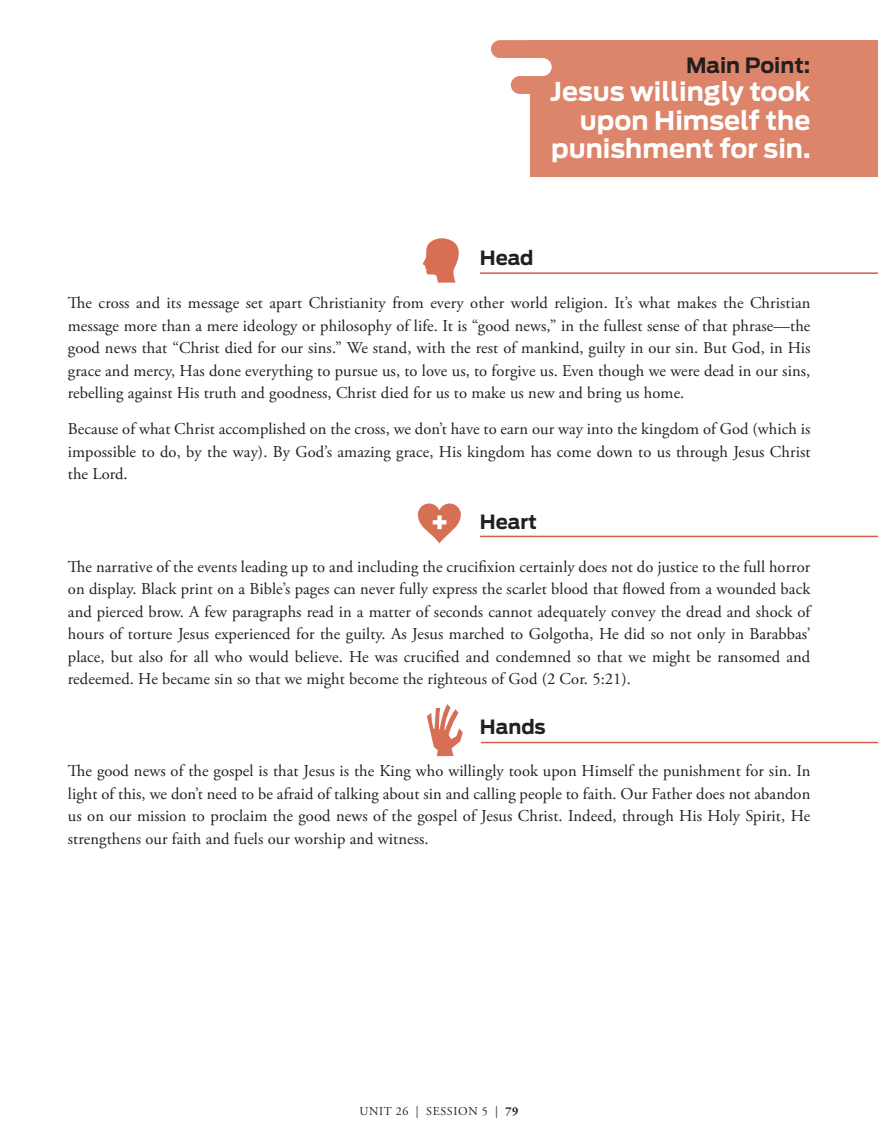
<style>
.page{position:relative;width:878px;height:1148px;background:#fff}
.page>*{position:absolute;margin:0;border:0;box-sizing:border-box;transform-origin:0 0}
.header_small_right{font:700 25.8px/28.5px "Antenna";color:#fff;text-align:right}
.header_smallest_righ{font:700 21px "Antenna";color:#231f20}
.Head_Heart_Hands_rig{font:700 19.5px "Antenna";color:#231f20}
.body{font:16.5px/22.5px "Adobe Garamond Pro";letter-spacing:.005em;color:#231f20;text-align:justify}
.t1{font:12px "Adobe Garamond Pro";letter-spacing:.055em;color:#231f20}
.s1{font-weight:700}
</style>
<div class="page">
<hr style="left:480px;top:272px;width:398px;height:2px;background:#d46148">
<svg style="left:423px;top:238px;width:36px;height:44px"></svg>
<hr style="left:480px;top:535px;width:398px;height:2px;background:#d46148">
<svg style="left:418px;top:503px;width:43px;height:40px"></svg>
<hr style="left:481px;top:741px;width:397px;height:2px;background:#d46148">
<svg style="left:427px;top:704px;width:35px;height:52px"></svg>
<div style="left:530px;top:40px;width:348px;height:137px;background:#dd856b"></div>
<svg style="left:510px;top:76px;width:20px;height:18px"></svg>
<div style="left:491px;top:40px;width:160px;height:18px;background:#dd856b;border-radius:9px"></div>
<div style="left:474px;top:58px;width:77px;height:18px;background:#fff;border-radius:9px"></div>
<p class="header_smallest_righ" style="left:686px;top:53px;width:126px">Main Point:</p>
<p class="header_small_right" style="left:550px;top:78px;width:262px">Jesus willingly took upon Himself the punishment for sin.</p>
<p class="Head_Heart_Hands_rig" style="left:480px;top:247px;width:55px">Head</p>
<p class="body" style="left:68px;top:292px;width:744px">The cross and its message set apart Christianity from every other world religion. It’s what makes the Christian message more than a mere ideology or philosophy of life. It is “good news,” in the fullest sense of that phrase—the good news that “Christ died for our sins.” We stand, with the rest of mankind, guilty in our sin. But God, in His grace and mercy, Has done everything to pursue us, to love us, to forgive us. Even though we were dead in our sins, rebelling against His truth and goodness, Christ died for us to make us new and bring us home.</p>
<p class="body" style="left:68px;top:418px;width:744px">Because of what Christ accomplished on the cross, we don’t have to earn our way into the kingdom of God (which is impossible to do, by the way). By God’s amazing grace, His kingdom has come down to us through Jesus Christ the Lord.</p>
<p class="Head_Heart_Hands_rig" style="left:480px;top:510px;width:59px">Heart</p>
<p class="body" style="left:68px;top:555px;width:744px">The narrative of the events leading up to and including the crucifixion certainly does not do justice to the full horror on display. Black print on a Bible’s pages can never fully express the scarlet blood that flowed from a wounded back and pierced brow. A few paragraphs read in a matter of seconds cannot adequately convey the dread and shock of hours of torture Jesus experienced for the guilty. As Jesus marched to Golgotha, He did so not only in Barabbas’ place, but also for all who would believe. He was crucified and condemned so that we might be ransomed and redeemed. He became sin so that we might become the righteous of God (2 Cor. 5:21).</p>
<p class="Head_Heart_Hands_rig" style="left:480px;top:715px;width:67px">Hands</p>
<p class="body" style="left:68px;top:760px;width:744px">The good news of the gospel is that Jesus is the King who willingly took upon Himself the punishment for sin. In light of this, we don’t need to be afraid of talking about sin and calling people to faith. Our Father does not abandon us on our mission to proclaim the good news of the gospel of Jesus Christ. Indeed, through His Holy Spirit, He strengthens our faith and fuels our worship and witness.</p>
<p class="t1" style="left:359px;top:1103px;width:160px">UNIT 26 | SESSION 5 | <span class="s1">79</span></p>
</div>
